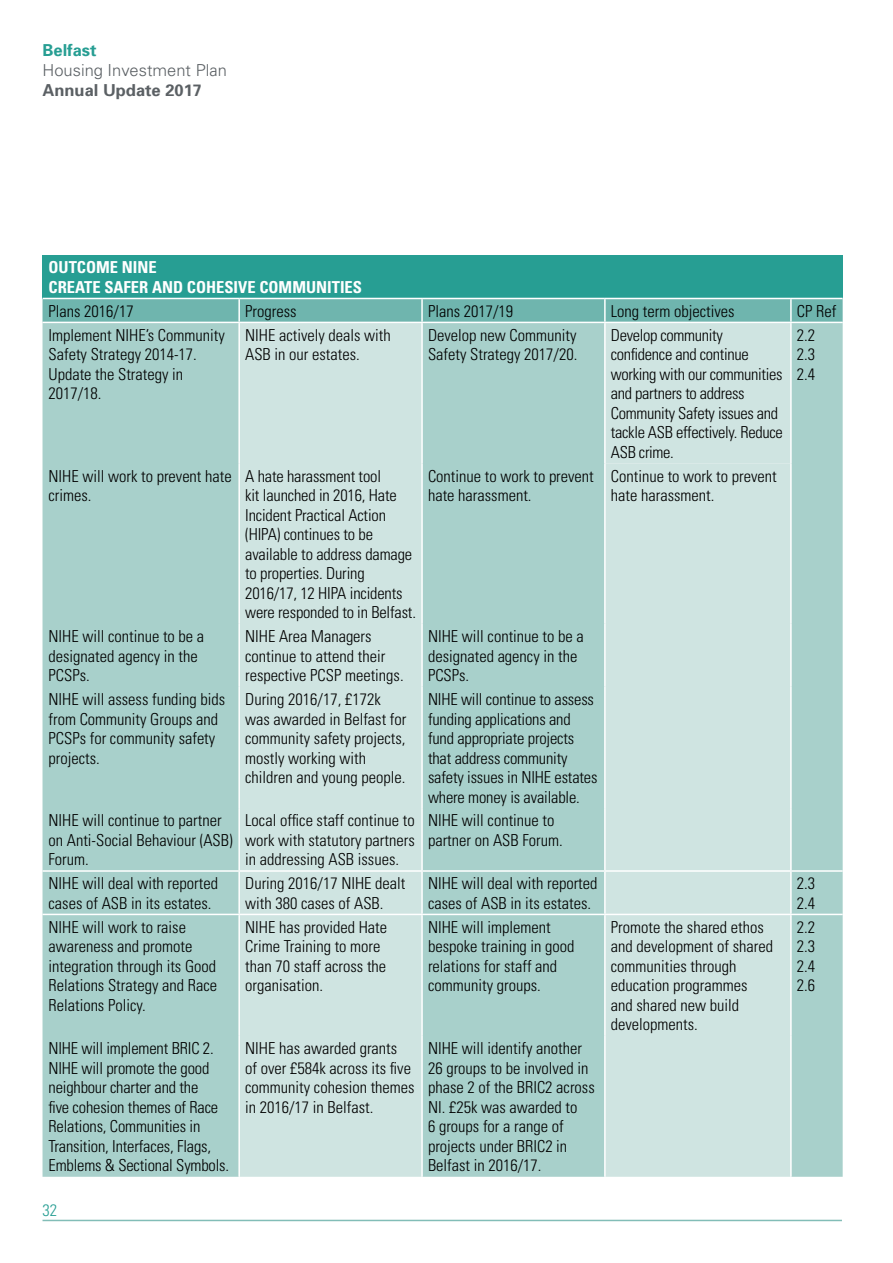
<style>
.page{position:relative;width:893px;height:1263px;background:#fff}
.page>*{position:absolute;margin:0;border:0;box-sizing:border-box;transform-origin:0 0}
.P_Body{font:300 condensed 16.5px/19.5px "Univers";color:#000}
.P_Body-2{font:300 condensed 16.5px/19.5px "Univers";letter-spacing:-.02em;color:#000}
.P_White_sub_head{font:700 condensed 16.5px/19.5px "Univers";color:#fff}
.t1{font:300 16.5px "Univers";color:#5b6064}
.t2{font:700 16.5px "Univers";color:#5b6064}
.t3{font:700 16.5px "Univers";color:#279e93}
.t4{font:300 condensed 16.5px "Univers";color:#279e93}
</style>
<div class="page">
<hr style="left:43px;top:1220px;width:799px;height:1px;background:#82bdb7">
<div style="left:43px;top:255px;width:800px;height:43px;background:#279e93"></div>
<svg style="left:43px;top:299px;width:800px;height:23px;background:#72b6b0"></svg>
<div style="left:43px;top:323px;width:195px;height:854px;background:#a8d0cb"></div>
<div style="left:240px;top:323px;width:181px;height:854px;background:#cfe4e1"></div>
<svg style="left:423px;top:323px;width:420px;height:854px;background:#acd2cd"></svg>
<div style="left:606px;top:463px;width:184px;height:714px;background:#cfe4e1"></div>
<hr style="left:238px;top:299px;width:2px;height:23px;background:#fff">
<hr style="left:421px;top:299px;width:2px;height:23px;background:#fff">
<hr style="left:604px;top:299px;width:2px;height:23px;background:#fff">
<hr style="left:790px;top:299px;width:2px;height:23px;background:#fff">
<hr style="left:604px;top:323px;width:2px;height:140px;background:#fff">
<hr style="left:790px;top:323px;width:2px;height:140px;background:#fff">
<hr style="left:604px;top:463px;width:2px;height:161px;background:#fff">
<hr style="left:790px;top:463px;width:2px;height:161px;background:#fff">
<hr style="left:604px;top:624px;width:2px;height:63px;background:#fff">
<hr style="left:790px;top:624px;width:2px;height:63px;background:#fff">
<hr style="left:604px;top:687px;width:2px;height:121px;background:#fff">
<hr style="left:790px;top:687px;width:2px;height:121px;background:#fff">
<hr style="left:604px;top:808px;width:2px;height:62px;background:#fff">
<hr style="left:790px;top:808px;width:2px;height:62px;background:#fff">
<hr style="left:604px;top:872px;width:2px;height:42px;background:#fff">
<hr style="left:790px;top:872px;width:2px;height:42px;background:#fff">
<hr style="left:604px;top:915px;width:2px;height:121px;background:#fff">
<hr style="left:790px;top:915px;width:2px;height:121px;background:#fff">
<hr style="left:604px;top:1036px;width:2px;height:141px;background:#fff">
<hr style="left:790px;top:1036px;width:2px;height:141px;background:#fff">
<hr style="left:43px;top:870px;width:196px;height:2px;background:#fff">
<hr style="left:239px;top:870px;width:183px;height:2px;background:#fff">
<hr style="left:422px;top:870px;width:183px;height:2px;background:#fff">
<hr style="left:605px;top:870px;width:186px;height:2px;background:#fff">
<hr style="left:791px;top:870px;width:52px;height:2px;background:#fff">
<hr style="left:43px;top:914px;width:196px;height:1px;background:#fff">
<hr style="left:239px;top:914px;width:183px;height:1px;background:#fff">
<hr style="left:422px;top:914px;width:183px;height:1px;background:#fff">
<hr style="left:605px;top:914px;width:186px;height:1px;background:#fff">
<hr style="left:791px;top:914px;width:52px;height:1px;background:#fff">
<p class="t3" style="left:43px;top:40px;width:56px">Belfast</p>
<p class="t1" style="left:43px;top:60px;width:186px">Housing Investment Plan</p>
<p class="t2" style="left:43px;top:79px;width:161px">Annual Update 2017</p>
<p class="P_White_sub_head" style="left:49px;top:258px;width:315px">OUTCOME NINE<br>CREATE SAFER AND COHESIVE COMMUNITIES</p>
<p class="P_Body" style="left:49px;top:301px;width:87px">Plans 2016/17</p>
<p class="P_Body" style="left:245px;top:301px;width:53px">Progress</p>
<p class="P_Body" style="left:428px;top:301px;width:87px">Plans 2017/19</p>
<p class="P_Body" style="left:611px;top:301px;width:125px">Long term objectives</p>
<p class="P_Body" style="left:797px;top:301px;width:41px">CP Ref</p>
<p class="P_Body" style="left:49px;top:325px;width:178px">Implement NIHE’s Community<br>Safety Strategy 2014-17.<br>Update the Strategy in<br>2017/18.</p>
<p class="P_Body" style="left:245px;top:325px;width:147px">NIHE actively deals with<br>ASB in our estates.</p>
<p class="P_Body" style="left:428px;top:325px;width:151px">Develop new Community<br>Safety Strategy 2017/20.</p>
<p class="P_Body-2" style="left:611px;top:325px;width:173px">Develop community confidence and continue working with our communities and partners to address<br>Community Safety issues and tackle ASB effectively. Reduce<br>ASB crime.</p>
<p class="P_Body" style="left:797px;top:325px;width:20px;text-align:justify">2.2<br>2.3<br>2.4</p>
<p class="P_Body" style="left:49px;top:466px;width:185px">NIHE will work to prevent hate crimes.</p>
<p class="P_Body" style="left:245px;top:466px;width:172px">A hate harassment tool<br>kit launched in 2016, Hate<br>Incident Practical Action (HIPA) continues to be available to address damage to properties. During<br>2016/17, 12 HIPA incidents were responded to in Belfast.</p>
<p class="P_Body" style="left:428px;top:466px;width:167px">Continue to work to prevent hate harassment.</p>
<p class="P_Body" style="left:611px;top:466px;width:167px">Continue to work to prevent hate harassment.</p>
<p class="P_Body" style="left:49px;top:626px;width:157px">NIHE will continue to be a designated agency in the<br>PCSPs.</p>
<p class="P_Body" style="left:245px;top:626px;width:160px">NIHE Area Managers continue to attend their respective PCSP meetings.</p>
<p class="P_Body" style="left:428px;top:626px;width:157px">NIHE will continue to be a designated agency in the<br>PCSPs.</p>
<p class="P_Body" style="left:49px;top:689px;width:178px">NIHE will assess funding bids from Community Groups and<br>PCSPs for community safety projects.</p>
<p class="P_Body" style="left:245px;top:689px;width:163px">During 2016/17, £172k was awarded in Belfast for community safety projects, mostly working with children and young people.</p>
<p class="P_Body" style="left:428px;top:689px;width:171px">NIHE will continue to assess funding applications and fund appropriate projects that address community safety issues in NIHE estates where money is available.</p>
<p class="P_Body" style="left:49px;top:811px;width:186px">NIHE will continue to partner on Anti-Social Behaviour (ASB)<br>Forum.</p>
<p class="P_Body" style="left:245px;top:811px;width:171px;text-align:justify">Local office staff continue to work with statutory partners in addressing ASB issues.</p>
<p class="P_Body" style="left:428px;top:811px;width:136px">NIHE will continue to partner on ASB Forum.</p>
<p class="P_Body" style="left:49px;top:873px;width:171px">NIHE will deal with reported cases of ASB in its estates.</p>
<p class="P_Body" style="left:245px;top:873px;width:162px">During 2016/17 NIHE dealt with 380 cases of ASB.</p>
<p class="P_Body" style="left:428px;top:873px;width:171px">NIHE will deal with reported cases of ASB in its estates.</p>
<p class="P_Body" style="left:797px;top:873px;width:20px">2.3<br>2.4</p>
<p class="P_Body" style="left:49px;top:917px;width:170px">NIHE will work to raise awareness and promote integration through its Good<br>Relations Strategy and Race<br>Relations Policy.</p>
<p class="P_Body" style="left:245px;top:917px;width:144px">NIHE has provided Hate<br>Crime Training to more than 70 staff across the organisation.</p>
<p class="P_Body" style="left:428px;top:917px;width:148px">NIHE will implement bespoke training in good relations for staff and community groups.</p>
<p class="P_Body" style="left:611px;top:917px;width:164px">Promote the shared ethos and development of shared communities through education programmes and shared new build developments.</p>
<p class="P_Body" style="left:797px;top:917px;width:20px;text-align:justify">2.2<br>2.3<br>2.4<br>2.6</p>
<p class="P_Body" style="left:49px;top:1038px;width:182px">NIHE will implement BRIC 2.<br>NIHE will promote the good neighbour charter and the<br>five cohesion themes of Race<br>Relations, Communities in<br>Transition, Interfaces, Flags,<br>Emblems &amp; Sectional Symbols.</p>
<p class="P_Body" style="left:245px;top:1038px;width:171px">NIHE has awarded grants<br>of over £584k across its five community cohesion themes in 2016/17 in Belfast.</p>
<p class="P_Body" style="left:428px;top:1038px;width:168px">NIHE will identify another<br>26 groups to be involved in phase 2 of the BRIC2 across<br>NI. £25k was awarded to<br>6 groups for a range of projects under BRIC2 in<br>Belfast in 2016/17.</p>
<p class="t4" style="left:43px;top:1200px;width:16px">32</p>
</div>
